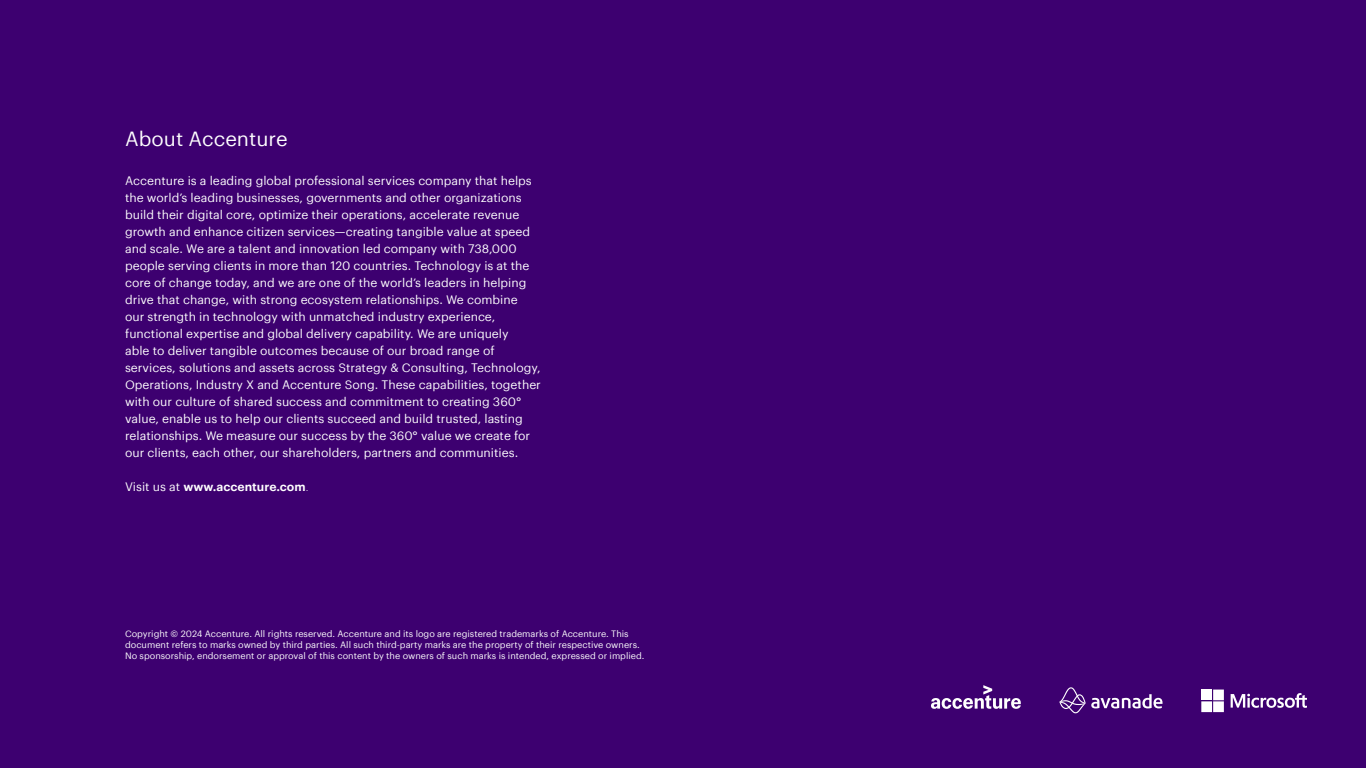
<style>
.page{position:relative;width:1366px;height:768px;background:#3d0070}
.page>*{position:absolute;margin:0;border:0;box-sizing:border-box;transform-origin:0 0}
.t1{font:20px "Graphik";color:#fff}
.t2{font:12px/17px "Graphik";color:#fff}
.t3{font:600 12px "Graphik";color:#fff}
.t4{font:9px/10.8px "Graphik";color:#fff}
.s1{font-weight:400}
.s2{font-weight:300}
</style>
<div class="page">
<svg style="left:1231px;top:693px;width:76px;height:15px"></svg>
<svg style="left:1201px;top:690px;width:23px;height:22px"></svg>
<svg style="left:1059px;top:687px;width:104px;height:26px"></svg>
<svg style="left:931px;top:685px;width:90px;height:24px"></svg>
<h1 class="t1" style="left:125px;top:124px;width:164px">About Accenture</h1>
<p class="t2" style="left:125px;top:171px;width:417px">Accenture is a leading global professional services company that helps the world’s leading businesses, governments and other organizations build their digital core, optimize their operations, accelerate revenue growth and enhance citizen services—creating tangible value at speed and scale. We are a talent and innovation led company with 738,000 people serving clients in more than 120 countries. Technology is at the core of change today, and we are one of the world’s leaders in helping drive that change, with strong ecosystem relationships. We combine<br>our strength in technology with unmatched industry experience, functional expertise and global delivery capability. We are uniquely<br>able to deliver tangible outcomes because of our broad range of services, solutions and assets across Strategy &amp; Consulting, Technology, Operations, Industry X and Accenture Song. These capabilities, together with our culture of shared success and commitment to creating 360° value, enable us to help our clients succeed and build trusted, lasting relationships. We measure our success by the 360° value we create for our clients, each other, our shareholders, partners and communities.</p>
<p class="t3" style="left:125px;top:478px;width:185px"><span class="s1">Visit us at</span> www.accenture.com<span class="s2">.</span></p>
<p class="t4" style="left:125px;top:628px;width:521px">Copyright © 2024 Accenture. All rights reserved. Accenture and its logo are registered trademarks of Accenture. This document refers to marks owned by third parties. All such third-party marks are the property of their respective owners.<br>No sponsorship, endorsement or approval of this content by the owners of such marks is intended, expressed or implied.</p>
</div>
